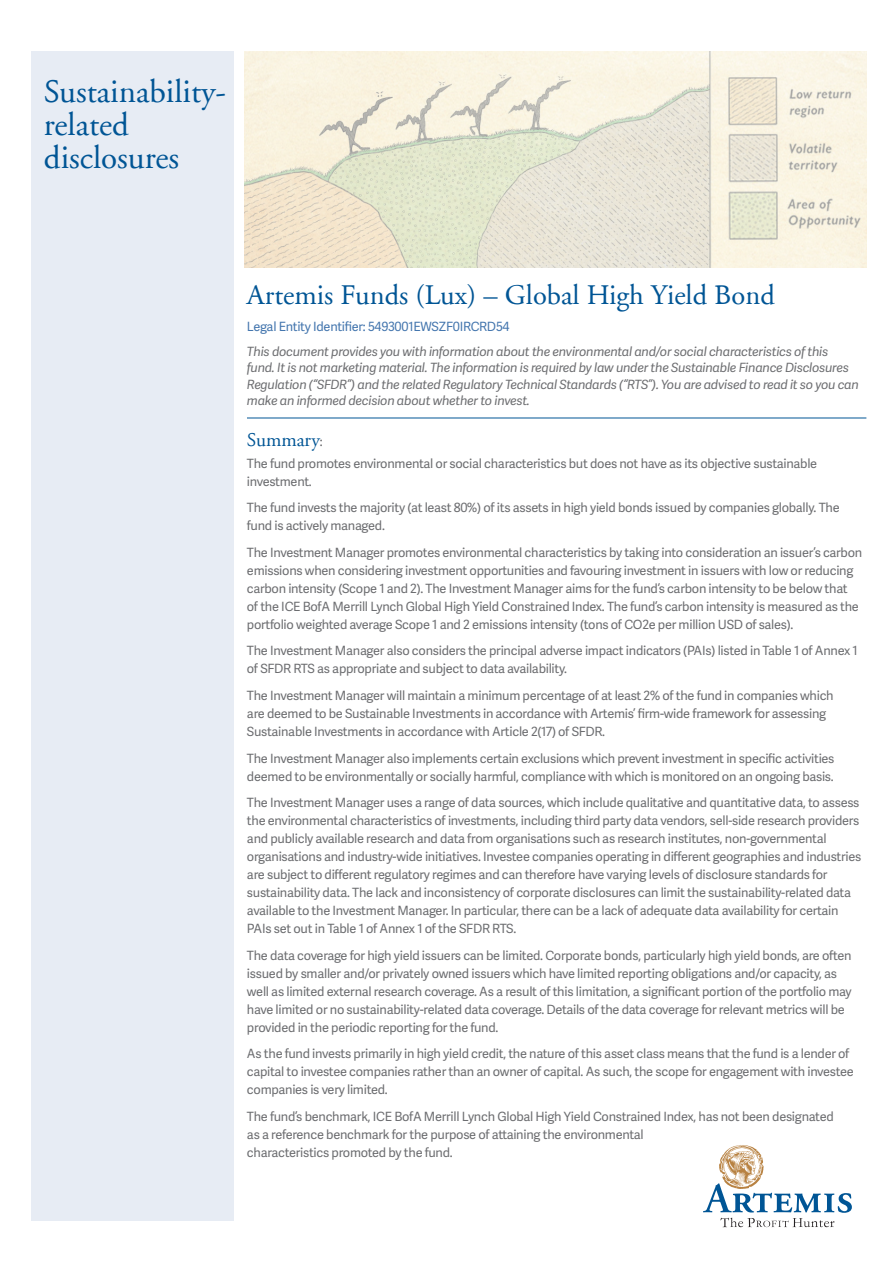
<style>
.page{position:relative;width:893px;height:1263px;background:#fff}
.page>*{position:absolute;margin:0;border:0;box-sizing:border-box;transform-origin:0 0}
.t1{font:33px/33px "Adobe Garamond";color:#005595}
.t2{font:28.5px "Adobe Garamond";color:#005595}
.t3{font:19.5px "Adobe Garamond";color:#005595}
.t4{font:12.75px/18px "Adelle Sans";letter-spacing:-.02em;color:#6c6d70}
.t5{font:italic 12.75px/16.5px "Adelle Sans";letter-spacing:-.02em;color:#6c6d70}
.t6{font:12.75px "Adelle Sans";letter-spacing:-.02em;color:#4476ae}
.s1{font-family:"Adelle Sans";font-size:12.75px;color:#6c6d70}
</style>
<div class="page">
<div style="left:31px;top:51px;width:203px;height:1169px;background:#e7ecf4"></div>
<svg style="left:703px;top:1145px;width:149px;height:82px"></svg>
<hr style="left:247px;top:418px;width:619px;height:1px;background:#005595">
<img style="left:244px;top:51px;width:623px;height:217px">
<h1 class="t1" style="left:44px;top:76px;width:184px">Sustainability&shy;related disclosures</h1>
<h2 class="t2" style="left:247px;top:280px;width:529px">Artemis Funds (Lux) – Global High Yield Bond</h2>
<p class="t6" style="left:247px;top:317px;width:264px">Legal Entity Identifier: 5493001EWSZF0IRCRD54</p>
<p class="t5" style="left:247px;top:343px;width:613px">This document provides you with information about the environmental and/or social characteristics of this fund. It is not marketing material. The information is required by law under the Sustainable Finance Disclosures Regulation (“SFDR”) and the related Regulatory Technical Standards (“RTS”). You are advised to read it so you can make an informed decision about whether to invest.</p>
<h3 class="t3" style="left:247px;top:429px;width:77px">Summary<span class="s1">:</span></h3>
<p class="t4" style="left:247px;top:454px;width:572px">The fund promotes environmental or social characteristics but does not have as its objective sustainable investment.</p>
<p class="t4" style="left:247px;top:498px;width:594px">The fund invests the majority (at least 80%) of its assets in high yield bonds issued by companies globally. The fund is actively managed.</p>
<p class="t4" style="left:247px;top:543px;width:617px">The Investment Manager promotes environmental characteristics by taking into consideration an issuer’s carbon emissions when considering investment opportunities and favouring investment in issuers with low or reducing carbon intensity (Scope 1 and 2). The Investment Manager aims for the fund’s carbon intensity to be below that<br>of the ICE BofA Merrill Lynch Global High Yield Constrained Index. The fund’s carbon intensity is measured as the portfolio weighted average Scope 1 and 2 emissions intensity (tons of CO2e per million USD of sales).</p>
<p class="t4" style="left:247px;top:641px;width:612px">The Investment Manager also considers the principal adverse impact indicators (PAIs) listed in Table 1 of Annex 1 of SFDR RTS as appropriate and subject to data availability.</p>
<p class="t4" style="left:247px;top:686px;width:588px">The Investment Manager will maintain a minimum percentage of at least 2% of the fund in companies which are deemed to be Sustainable Investments in accordance with Artemis’ firm-wide framework for assessing<br>Sustainable Investments in accordance with Article 2(17) of SFDR.</p>
<p class="t4" style="left:247px;top:748px;width:589px">The Investment Manager also implements certain exclusions which prevent investment in specific activities deemed to be environmentally or socially harmful, compliance with which is monitored on an ongoing basis.</p>
<p class="t4" style="left:247px;top:793px;width:616px">The Investment Manager uses a range of data sources, which include qualitative and quantitative data, to assess the environmental characteristics of investments, including third party data vendors, sell-side research providers and publicly available research and data from organisations such as research institutes, non-governmental organisations and industry-wide initiatives. Investee companies operating in different geographies and industries are subject to different regulatory regimes and can therefore have varying levels of disclosure standards for sustainability data. The lack and inconsistency of corporate disclosures can limit the sustainability-related data available to the Investment Manager. In particular, there can be a lack of adequate data availability for certain PAIs set out in Table 1 of Annex 1 of the SFDR RTS.</p>
<p class="t4" style="left:247px;top:946px;width:606px">The data coverage for high yield issuers can be limited. Corporate bonds, particularly high yield bonds, are often issued by smaller and/or privately owned issuers which have limited reporting obligations and/or capacity, as well as limited external research coverage. As a result of this limitation, a significant portion of the portfolio may have limited or no sustainability-related data coverage. Details of the data coverage for relevant metrics will be provided in the periodic reporting for the fund.</p>
<p class="t4" style="left:247px;top:1044px;width:608px">As the fund invests primarily in high yield credit, the nature of this asset class means that the fund is a lender of capital to investee companies rather than an owner of capital. As such, the scope for engagement with investee companies is very limited.</p>
<p class="t4" style="left:247px;top:1107px;width:588px">The fund’s benchmark, ICE BofA Merrill Lynch Global High Yield Constrained Index, has not been designated as a reference benchmark for the purpose of attaining the environmental<br>characteristics promoted by the fund.</p>
</div>
